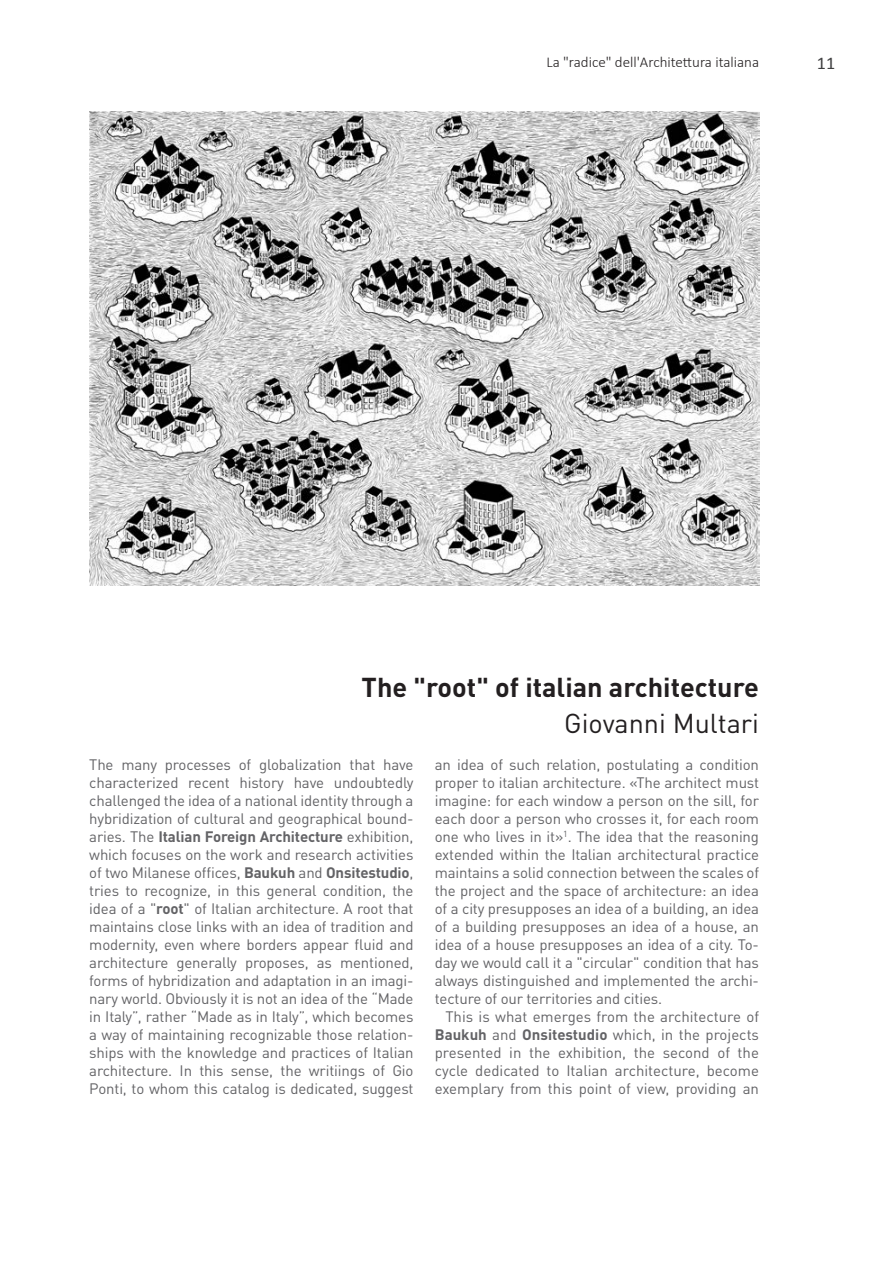
<style>
.page{position:relative;width:893px;height:1263px;background:#fff}
.page>*{position:absolute;margin:0;border:0;box-sizing:border-box;transform-origin:0 0}
.t1{font:700 27px "DIN Pro";color:#231f20}
.t2{font:27px "DIN Pro";color:#231f20}
.t3{font:18px "Calibri";color:#3e3e3f}
.t4{font:15px/18px "DIN Pro";letter-spacing:-.01em;color:#636366;text-align:justify}
.t5{font:300 15px "Calibri";color:#231f20}
.s1{font-weight:700}
</style>
<div class="page">
<img style="left:89px;top:112px;width:670px;height:473px">
<p class="t5" style="left:546px;top:53px;width:214px">La "radice" dell'Architettura italiana</p>
<p class="t3" style="left:817px;top:52px;width:20px">11</p>
<p class="t1" style="left:362px;top:665px;width:399px">The "root" of italian architecture</p>
<p class="t2" style="left:564px;top:702px;width:196px">Giovanni Multari</p>
<p class="t4" style="left:89px;top:754px;width:326px">The many processes of globalization that have characterized recent history have undoubtedly challenged the idea of a national identity through a hybridization of cultural and geographical bound&shy;aries. The <span class="s1">Italian Foreign Architecture</span> exhibition, which focuses on the work and research activities of two Milanese offices, <span class="s1">Baukuh</span> and <span class="s1">Onsitestudio</span>, tries to recognize, in this general condition, the idea of a "<span class="s1">root</span>" of Italian architecture. A root that maintains close links with an idea of tradition and modernity, even where borders appear fluid and architecture generally proposes, as mentioned, forms of hybridization and adaptation in an imagi&shy;nary world. Obviously it is not an idea of the “Made in Italy”, rather “Made as in Italy”, which becomes a way of maintaining recognizable those relation&shy;ships with the knowledge and practices of Italian architecture. In this sense, the writiings of Gio Ponti, to whom this catalog is dedicated, suggest</p>
<p class="t4" style="left:435px;top:754px;width:326px">an idea of such relation, postulating a condition proper to italian architecture. «The architect must imagine: for each window a person on the sill, for each door a person who crosses it, for each room one who lives in it»<sup>1</sup>. The idea that the reasoning extended within the Italian architectural practice maintains a solid connection between the scales of the project and the space of architecture: an idea of a city presupposes an idea of a building, an idea of a building presupposes an idea of a house, an idea of a house presupposes an idea of a city. To&shy;day we would call it a "circular" condition that has always distinguished and implemented the archi&shy;tecture of our territories and cities.</p>
<p class="t4" style="left:435px;top:1006px;width:326px;text-indent:11px">This is what emerges from the architecture of <span class="s1">Baukuh</span> and <span class="s1">Onsitestudio</span> which, in the projects presented in the exhibition, the second of the cycle dedicated to Italian architecture, become exemplary from this point of view, providing an</p>
</div>
